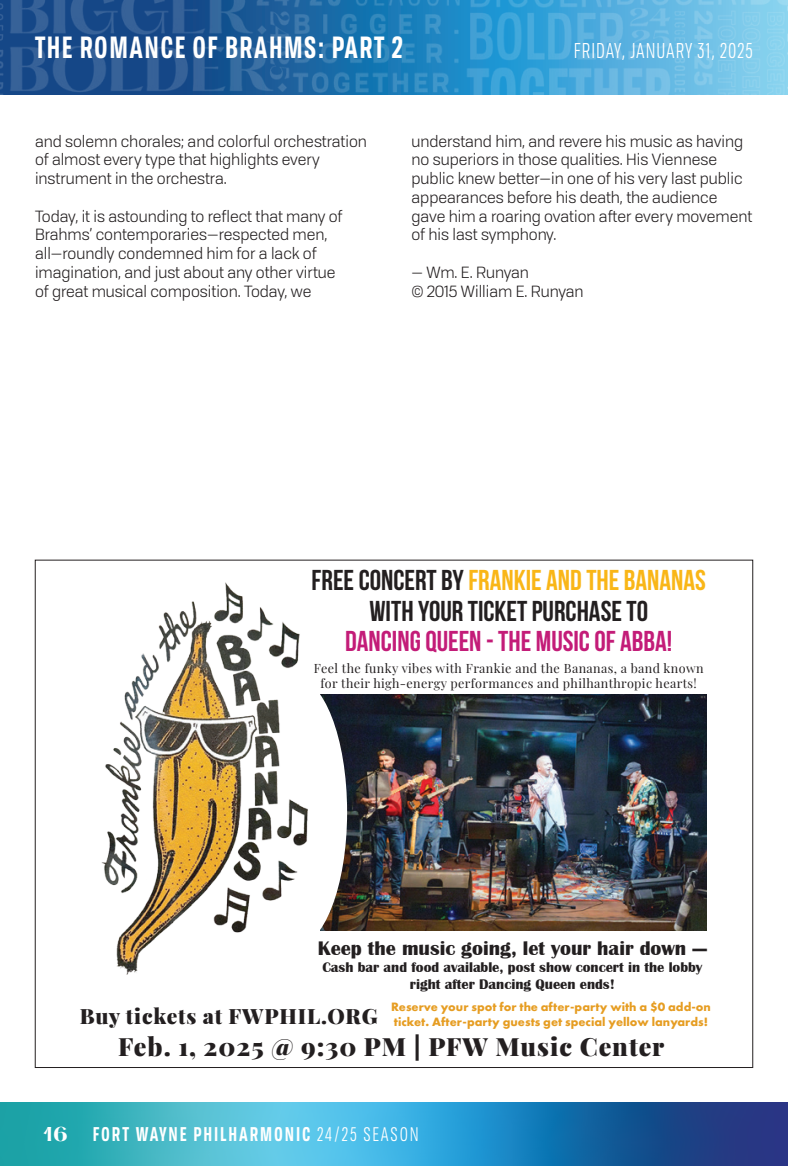
<style>
.page{position:relative;width:788px;height:1166px;background:#fff}
.page>*{position:absolute;margin:0;border:0;box-sizing:border-box;transform-origin:0 0}
.t1{font:29.75px "Tofino Cond Semibold Personal";letter-spacing:.05em;color:#fff}
.t2{font:700 28.7px/30.4px "Bebas Neue";color:#231f20;text-align:center}
.t3{font:700 28.7px "Bebas Neue";color:#c31c78}
.t4{font:900 25.2px "Playfair Display";letter-spacing:.04em;color:#231f20}
.t5{font:900 21.18px "Playfair Display";letter-spacing:.04em;color:#231f20}
.t6{font:21px "Tofino Cond Book Personal";letter-spacing:.05em;color:#fff}
.t7{font:700 20.12px "Britannic";color:#231f20}
.t8{font:19.25px "Tofino Cond Semibold Personal";letter-spacing:.1em;color:#fff}
.t9{font:700 17.5px "PP Hatton";color:#fff}
.t10{font:15.75px/18.7px "Tofino Book Personal";color:#231f20}
.t11{font:700 14.35px/17.2px "Britannic";color:#231f20;text-align:center}
.t12{font:12.6px/15px "Playfair Display";letter-spacing:.03em;color:#231f20;text-align:center}
.t13{font:700 12.6px/15px "Futura PT";color:#e69d22}
.s1{color:#f9b617}
.s2{font-family:"Tofino Cond Book Personal"}
</style>
<div class="page">
<svg style="left:0;top:1102px;width:788px;height:64px;background:#3191bb"></svg>
<img style="left:0;top:0;width:787px;height:94px">
<img style="left:787px;top:0;width:1px;height:95px">
<img style="left:320px;top:694px;width:386px;height:236px">
<div style="left:242px;top:677px;width:105px;height:269px;background:#fff;border-radius:50%"></div>
<img style="left:101px;top:582px;width:207px;height:393px">
<h1 class="t1" style="left:35px;top:26px;width:369px">THE ROMANCE OF BRAHMS: PART 2</h1>
<h3 class="t6" style="left:574px;top:37px;width:180px">FRIDAY, JANUARY 31, 2025</h3>
<p class="t10" style="left:35px;top:131px;width:333px">and solemn chorales; and colorful orchestration of almost every type that highlights every instrument in the orchestra.</p>
<p class="t10" style="left:35px;top:206px;width:309px">Today, it is astounding to reflect that many of Brahms’ contemporaries—respected men, all—roundly condemned him for a lack of imagination, and just about any other virtue of great musical composition. Today, we</p>
<p class="t10" style="left:411px;top:131px;width:342px">understand him, and revere his music as having no superiors in those qualities. His Viennese public knew better—in one of his very last public appearances before his death, the audience gave him a roaring ovation after every movement of his last symphony.</p>
<p class="t10" style="left:411px;top:262px;width:173px">— Wm. E. Runyan<br>© 2015 William E. Runyan</p>
<h2 class="t2" style="left:311px;top:565px;width:396px">FREE CONCERT BY <span class="s1">FRANKIE AND THE BANANAS<br></span>WITH YOUR TICKET PURCHASE TO</h2>
<h2 class="t3" style="left:345px;top:626px;width:329px">DANCING QUEEN - THE MUSIC OF ABBA!</h2>
<p class="t12" style="left:314px;top:660px;width:391px">Feel the funky vibes with Frankie and the Bananas, a band known for their high-energy performances and philhanthropic hearts!</p>
<p class="t7" style="left:318px;top:936px;width:391px">Keep the music going, let your hair down —</p>
<p class="t11" style="left:322px;top:958px;width:381px">Cash bar and food available, post show concert in the lobby right after Dancing Queen ends!</p>
<h3 class="t5" style="left:80px;top:999px;width:299px">Buy tickets at FWPHIL.ORG</h3>
<p class="t13" style="left:391px;top:998px;width:321px">Reserve your spot for the after-party with a $0 add-on ticket. After-party guests get special yellow lanyards!</p>
<h3 class="t4" style="left:118px;top:1026px;width:547px">Feb. 1, 2025 @ 9:30 PM | PFW Music Center</h3>
<p class="t9" style="left:43px;top:1125px;width:26px">16</p>
<p class="t8" style="left:93px;top:1120px;width:327px">FORT WAYNE PHILHARMONIC <span class="s2">24/25 SEASON</span></p>
</div>
